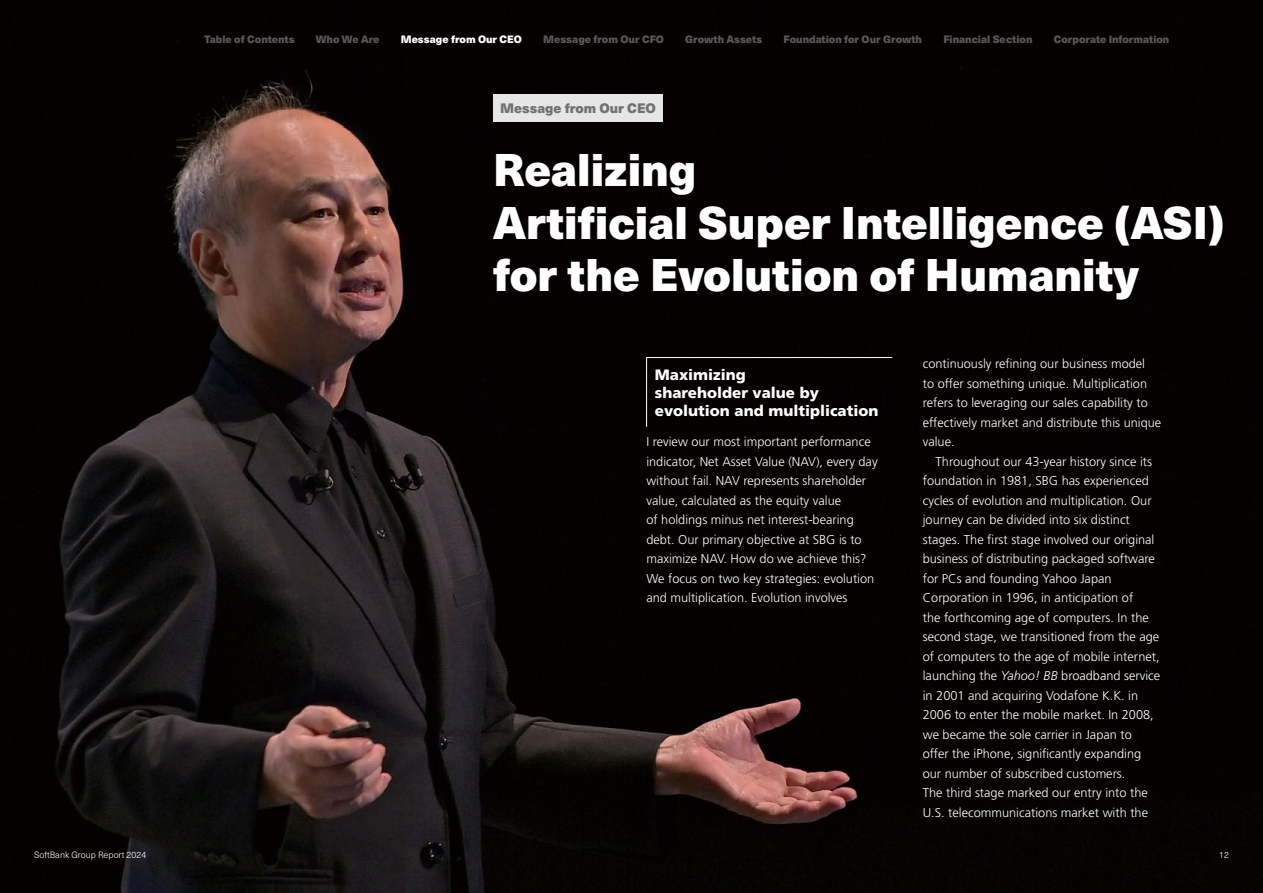
<style>
.page{position:relative;width:1263px;height:893px;background:#fff}
.page>*{position:absolute;margin:0;border:0;box-sizing:border-box;transform-origin:0 0}
.t1{font:900 45px/52.5px "Neue Haas Unica W1 G";color:#fff}
.t2{font:900 15px/18px "Frutiger LT Pro";color:#fff}
.t3{font:900 13.5px "Neue Haas Unica W1 G";color:#727171}
.t4{font:300 12.75px/19.5px "Frutiger LT Pro";color:#fff}
.t5{font:900 10.5px "Neue Haas Unica W1 G";color:#595757}
.t6{font:900 10.5px "Neue Haas Unica W1 G";color:#fff}
.t7{font:300 9px "Neue Haas Unica W1 G";color:#fff}
.s1{font-style:italic}
</style>
<div class="page">
<img style="left:0;top:0;width:1263px;height:893px">
<div style="left:493px;top:95px;width:170px;height:27px;background:#e6e6e6"></div>
<div style="left:646px;top:357px;width:247px;height:70px;background:#050100"></div>
<p class="t7" style="left:34px;top:848px;width:114px">SoftBank Group Report 2024</p>
<p class="t5" style="left:204px;top:31px;width:92px">Table of Contents</p>
<p class="t5" style="left:316px;top:31px;width:65px">Who We Are</p>
<p class="t6" style="left:401px;top:31px;width:123px">Message from Our CEO</p>
<p class="t5" style="left:543px;top:31px;width:122px">Message from Our CFO</p>
<p class="t5" style="left:685px;top:31px;width:78px">Growth Assets</p>
<p class="t5" style="left:783px;top:31px;width:140px">Foundation for Our Growth</p>
<p class="t5" style="left:943px;top:31px;width:91px">Financial Section</p>
<p class="t5" style="left:1054px;top:31px;width:117px">Corporate Information</p>
<p class="t3" style="left:500px;top:97px;width:157px">Message from Our CEO</p>
<h1 class="t1" style="left:493px;top:141px;width:733px">Realizing<br>Artificial Super Intelligence (ASI( for the Evolution of Humanity</h1>
<p class="t2" style="left:655px;top:366px;width:225px">Maximizing<br>shareholder value by evolution and multiplication</p>
<p class="t4" style="left:646px;top:432px;width:233px">I review our most important performance indicator, Net Asset Value (NAV ,) every day without fail. NAV represents shareholder value, calculated as the equity value<br>of holdings minus net interest-bearing debt. Our primary objective at SBG is to maximize NAV. How do we achieve this?<br>We focus on two key strategies: evolution and multiplication. Evolution involves</p>
<p class="t4" style="left:923px;top:354px;width:240px">continuously refining our business model<br>to offer something unique. Multiplication refers to leveraging our sales capability to effectively market and distribute this unique value.</p>
<p class="t4" style="left:923px;top:452px;width:239px;text-indent:13px">Throughout our 43-year history since its foundation in 1981, SBG has experienced cycles of evolution and multiplication. Our journey can be divided into six distinct stages. The first stage involved our original business of distributing packaged software for PCs and founding Yahoo Japan Corporation in 1996, in anticipation of<br>the forthcoming age of computers In. the second stage, we transitioned from the age of computers to the age of mobile internet, launching the <span class="s1">Yahoo! BB</span> broadband service in 2001 and acquiring Vodafone K K. i n.<br>2006 to enter the mobile market In. 2008, we became the sole carrier in Japan to offer the iPhone, significantly expanding our number of subscribed customers.<br>The third stage marked our entry into the<br>U .S. telecommunications market with the</p>
<p class="t7" style="left:1219px;top:848px;width:11px">12</p>
</div>
